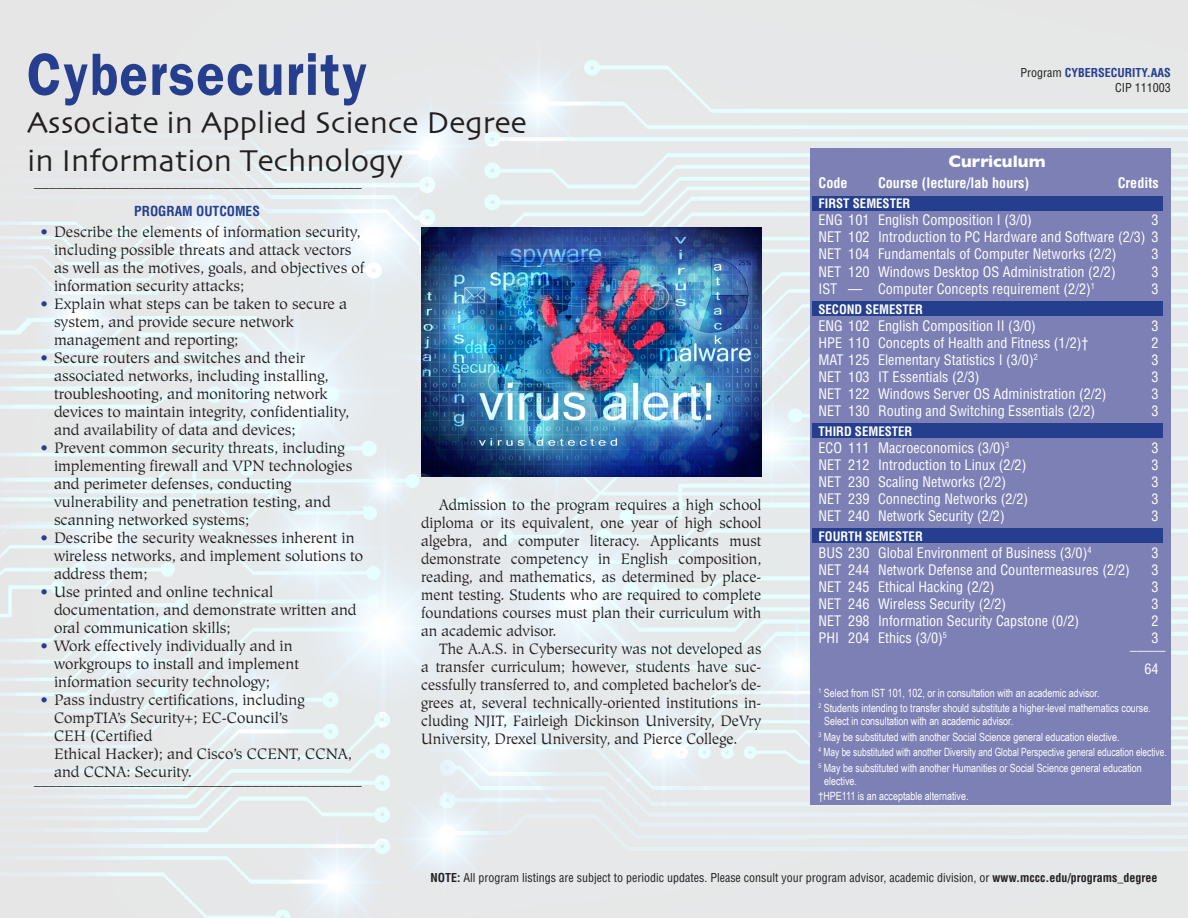
<style>
.page{position:relative;width:1188px;height:918px;background:#fff}
.page>*{position:absolute;margin:0;border:0;box-sizing:border-box;transform-origin:0 0}
.A_program_heading{font:600 60px "Franklin Gothic";letter-spacing:.03em;color:#253f8e;scale:.87 1}
.B_degree_type{font:31.5px "Skia";color:#231f20}
.cur{font:700 16.95px "Gill Sans";color:#fff}
.bullets{font:15px/18px "Hiroshige";color:#231f20}
.z_10_11_hiroshige{font:15px/18px "Hiroshige";color:#231f20;text-align:justify;scale:.96 1}
.z_10_11_hiroshige-2{font:15px "Hiroshige";color:#231f20}
.courses{font:condensed 14.1px "Helvetica";color:#fff}
.courses-2{font:700 condensed 14.1px "Helvetica";color:#fff}
.courses-3{font:700 condensed 13.5px "Helvetica";color:#253f8e}
.courses-4{font:700 condensed 12.75px "Helvetica";color:#fff}
.courses-5{font:condensed 12px "Helvetica";color:#231f20}
.courses-6{font:700 condensed 12px "Helvetica";color:#253f8e}
.Footnotes{font:11.4px/12.8px "Arial Narrow";color:#fff;scale:.96 1}
.Footnotes-2{font:11.4px "Arial Narrow";color:#fff;scale:.9 1}
.s1{color:#253f8e}
.s2{font-weight:400;color:#231f20}
.s3{font-weight:700}
</style>
<div class="page">
<img style="left:0;top:0;width:1188px;height:918px">
<img style="left:421px;top:228px;width:340px;height:249px">
<div style="left:810px;top:148px;width:361px;height:657px;background:#7d80b5"></div>
<div style="left:812px;top:196px;width:350px;height:15px;background:#253f8e"></div>
<div style="left:812px;top:301px;width:350px;height:15px;background:#253f8e"></div>
<div style="left:812px;top:424px;width:350px;height:14px;background:#253f8e"></div>
<div style="left:812px;top:529px;width:350px;height:14px;background:#253f8e"></div>
<p class="A_program_heading" style="left:27px;top:39px;width:392px">Cybersecurity</p>
<p class="B_degree_type" style="left:27px;top:104px;width:502px">Associate in Applied Science Degree</p>
<p class="B_degree_type" style="left:27px;top:141px;width:378px">in Information Technology</p>
<p class="z_10_11_hiroshige-2" style="left:34px;top:173px;width:329px">_____________________________________________</p>
<p class="courses-3" style="left:134px;top:203px;width:127px">PROGRAM OUTCOMES</p>
<p class="bullets" style="left:54px;top:223px;width:312px;text-indent:-14px"><span class="s1">•</span> Describe the elements of information security, including possible threats and attack vectors as well as the motives, goals, and objectives of information security attacks;</p>
<p class="bullets" style="left:54px;top:295px;width:295px;text-indent:-14px"><span class="s1">•</span> Explain what steps can be taken to secure a system, and provide secure network management and reporting;</p>
<p class="bullets" style="left:54px;top:349px;width:297px;text-indent:-14px"><span class="s1">•</span> Secure routers and switches and their associated networks, including installing, troubleshooting, and monitoring network devices to maintain integrity, confidentiality, and availability of data and devices;</p>
<p class="bullets" style="left:54px;top:439px;width:300px;text-indent:-14px"><span class="s1">•</span> Prevent common security threats, including implementing firewall and VPN technologies and perimeter defenses, conducting vulnerability and penetration testing, and scanning networked systems;</p>
<p class="bullets" style="left:54px;top:529px;width:311px;text-indent:-14px"><span class="s1">•</span> Describe the security weaknesses inherent in wireless networks, and implement solutions to address them;</p>
<p class="bullets" style="left:54px;top:583px;width:304px;text-indent:-14px"><span class="s1">•</span> Use printed and online technical documentation, and demonstrate written and oral communication skills;</p>
<p class="bullets" style="left:54px;top:637px;width:247px;text-indent:-14px"><span class="s1">•</span> Work effectively individually and in workgroups to install and implement information security technology;</p>
<p class="bullets" style="left:40px;top:691px;width:266px;text-align:center"><span class="s1">•</span> Pass industry certifications, including<br>CompTIA’s Security+; EC-Council’s</p>
<p class="bullets" style="left:54px;top:727px;width:300px">CEH (Certified<br>Ethical Hacker); and Cisco’s CCENT, CCNA, and CCNA: Security.</p>
<p class="z_10_11_hiroshige-2" style="left:34px;top:771px;width:329px">_____________________________________________</p>
<p class="z_10_11_hiroshige" style="left:421px;top:496px;width:356px;text-indent:18px">Admission to the program requires a high school diploma or its equivalent, one year of high school algebra, and computer literacy. Applicants must demonstrate competency in English composition, reading, and mathematics, as determined by place&shy;ment testing. Students who are required to complete foundations courses must plan their curriculum with an academic advisor.</p>
<p class="z_10_11_hiroshige" style="left:421px;top:640px;width:356px;text-indent:18px">The A.A.S. in Cybersecurity was not developed as a transfer curriculum; however, students have suc&shy;cessfully transferred to, and completed bachelor’s de&shy;grees at, several technically-oriented institutions in&shy;cluding NJIT, Fairleigh Dickinson University, DeVry University, Drexel University, and Pierce College.</p>
<p class="courses-6" style="left:1020px;top:65px;width:152px"><span class="s2">Program</span> CYBERSECURITY.AAS</p>
<p class="cur" style="left:949px;top:148px;width:99px">Curriculum</p>
<p class="courses-5" style="left:1115px;top:80px;width:57px">CIP 111003</p>
<p class="courses-2" style="left:819px;top:175px;width:31px">Code</p>
<p class="courses-2" style="left:878px;top:175px;width:153px">Course (lecture/lab hours)</p>
<p class="courses-2" style="left:1118px;top:175px;width:42px">Credits</p>
<p class="courses-4" style="left:819px;top:196px;width:93px">FIRST SEMESTER</p>
<p class="courses" style="left:819px;top:212px;width:215px">ENG 101 English Composition I (3/0)</p>
<p class="courses" style="left:1152px;top:212px;width:9px">3</p>
<p class="courses" style="left:819px;top:229px;width:342px">NET 102 Introduction to PC Hardware and Software (2/3) 3</p>
<p class="courses" style="left:819px;top:246px;width:300px">NET 104 Fundamentals of Computer Networks (2/2)</p>
<p class="courses" style="left:1152px;top:246px;width:9px">3</p>
<p class="courses" style="left:819px;top:263px;width:299px">NET 120 Windows Desktop OS Administration (2/2)</p>
<p class="courses" style="left:1152px;top:263px;width:9px">3</p>
<p class="courses" style="left:819px;top:280px;width:278px">IST — Computer Concepts requirement (2/2)<sup>1</sup></p>
<p class="courses" style="left:1152px;top:280px;width:9px">3</p>
<p class="courses-4" style="left:819px;top:301px;width:106px">SECOND SEMESTER</p>
<p class="courses" style="left:819px;top:317px;width:219px">ENG 102 English Composition II (3/0)</p>
<p class="courses" style="left:1152px;top:317px;width:9px">3</p>
<p class="courses" style="left:819px;top:334px;width:272px">HPE 110 Concepts of Health and Fitness (1/2)†</p>
<p class="courses" style="left:1152px;top:334px;width:9px">2</p>
<p class="courses" style="left:819px;top:351px;width:221px">MAT 125 Elementary Statistics I (3/0)<sup>2</sup></p>
<p class="courses" style="left:1152px;top:351px;width:9px">3</p>
<p class="courses" style="left:819px;top:368px;width:163px">NET 103 IT Essentials (2/3)</p>
<p class="courses" style="left:1152px;top:368px;width:9px">3</p>
<p class="courses" style="left:819px;top:385px;width:290px">NET 122 Windows Server OS Administration (2/2)</p>
<p class="courses" style="left:1152px;top:385px;width:9px">3</p>
<p class="courses" style="left:819px;top:402px;width:278px">NET 130 Routing and Switching Essentials (2/2)</p>
<p class="courses" style="left:1152px;top:402px;width:9px">3</p>
<p class="courses-4" style="left:819px;top:423px;width:95px">THIRD SEMESTER</p>
<p class="courses" style="left:819px;top:439px;width:192px">ECO 111 Macroeconomics (3/0)<sup>3</sup></p>
<p class="courses" style="left:1152px;top:439px;width:9px">3</p>
<p class="courses" style="left:819px;top:456px;width:209px">NET 212 Introduction to Linux (2/2)</p>
<p class="courses" style="left:1152px;top:456px;width:9px">3</p>
<p class="courses" style="left:819px;top:473px;width:189px">NET 230 Scaling Networks (2/2)</p>
<p class="courses" style="left:1152px;top:473px;width:9px">3</p>
<p class="courses" style="left:819px;top:490px;width:211px">NET 239 Connecting Networks (2/2)</p>
<p class="courses" style="left:1152px;top:490px;width:9px">3</p>
<p class="courses" style="left:819px;top:507px;width:188px">NET 240 Network Security (2/2)</p>
<p class="courses" style="left:1152px;top:507px;width:9px">3</p>
<p class="courses-4" style="left:819px;top:528px;width:106px">FOURTH SEMESTER</p>
<p class="courses" style="left:819px;top:544px;width:275px">BUS 230 Global Environment of Business (3/0)<sup>4</sup></p>
<p class="courses" style="left:1152px;top:544px;width:9px">3</p>
<p class="courses" style="left:819px;top:561px;width:313px">NET 244 Network Defense and Countermeasures (2/2)</p>
<p class="courses" style="left:1152px;top:561px;width:9px">3</p>
<p class="courses" style="left:819px;top:578px;width:178px">NET 245 Ethical Hacking (2/2)</p>
<p class="courses" style="left:1152px;top:578px;width:9px">3</p>
<p class="courses" style="left:819px;top:595px;width:189px">NET 246 Wireless Security (2/2)</p>
<p class="courses" style="left:1152px;top:595px;width:9px">3</p>
<p class="courses" style="left:819px;top:612px;width:262px">NET 298 Information Security Capstone (0/2)</p>
<p class="courses" style="left:1152px;top:612px;width:9px">2</p>
<p class="courses" style="left:819px;top:629px;width:130px">PHI 204 Ethics (3/0)<sup>5</sup></p>
<p class="courses" style="left:1152px;top:629px;width:9px">3</p>
<p class="courses" style="left:1130px;top:636px;width:37px">_____</p>
<p class="courses" style="left:1144px;top:660px;width:16px">64</p>
<p class="Footnotes" style="left:819px;top:686px;width:294px"><sup>1</sup> Select from IST 101, 102, or in consultation with an academic advisor.</p>
<p class="Footnotes" style="left:824px;top:701px;width:342px;text-indent:-6px"><sup>2</sup> Students intending to transfer should substitute a higher-level mathematics course.<br>Select in consultation with an academic advisor.</p>
<p class="Footnotes" style="left:819px;top:730px;width:315px"><sup>3</sup> May be substituted with another Social Science general education elective.</p>
<p class="Footnotes-2" style="left:819px;top:744px;width:388px"><sup>4</sup> May be substituted with another Diversity and Global Perspective general education elective.</p>
<p class="Footnotes" style="left:824px;top:761px;width:332px;text-indent:-6px"><sup>5</sup> May be substituted with another Humanities or Social Science general education elective.</p>
<p class="Footnotes" style="left:819px;top:789px;width:158px">†HPE111 is an acceptable alternative.</p>
<p class="courses-5" style="left:430px;top:871px;width:729px"><span class="s3">NOTE:</span> All program listings are subject to periodic updates. Please consult your program advisor, academic division, or <span class="s3">www.mccc.edu/programs_degree</span></p>
</div>
